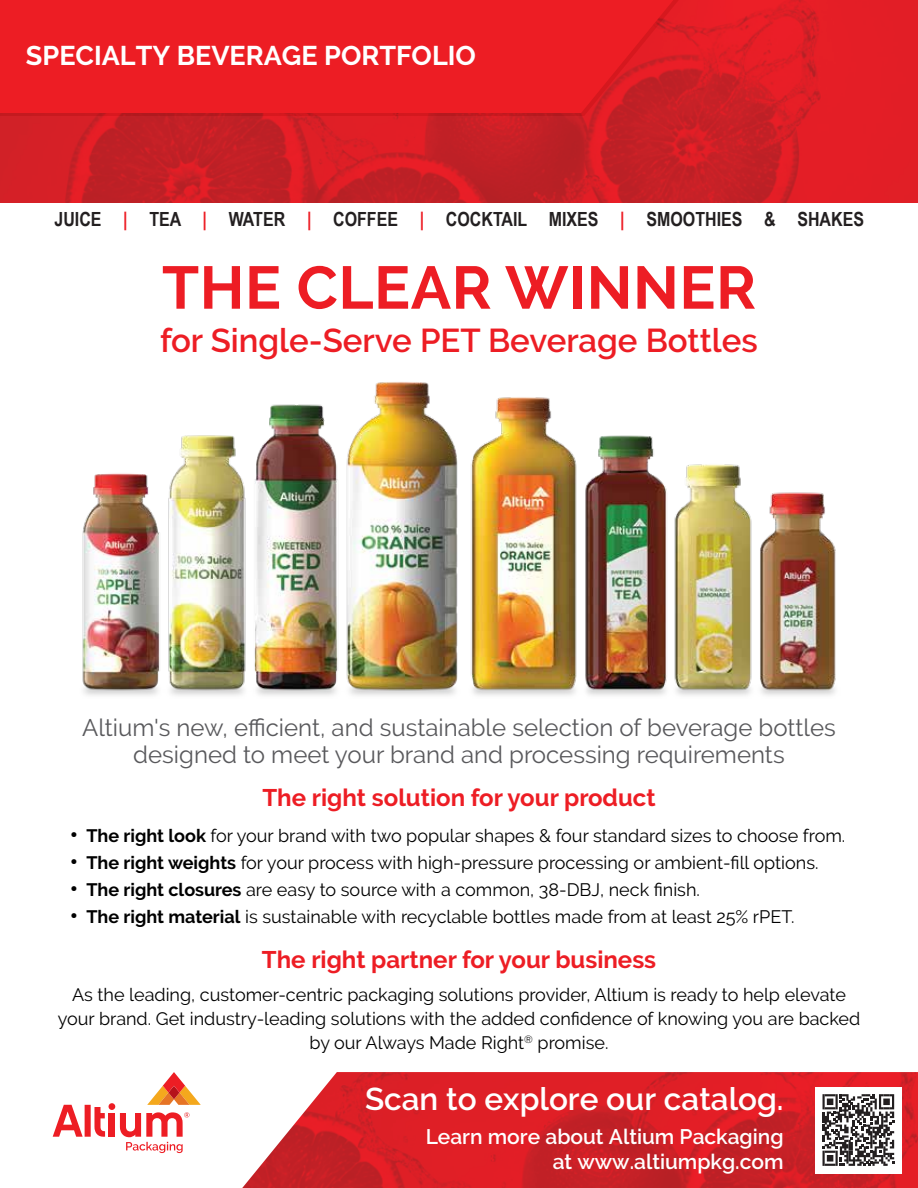
<style>
.page{position:relative;width:918px;height:1188px;background:#fff}
.page>*{position:absolute;margin:0;border:0;box-sizing:border-box;transform-origin:0 0}
.t1{font:700 60px "Raleway";letter-spacing:.01em;color:#ed1d24}
.t2{font:600 33px "Raleway";color:#ed1d24}
.t3{font:600 31.5px "Raleway";color:#fff}
.t4{font:700 27px "Raleway";color:#fff}
.t5{font:24px/27px "Raleway";color:#59595c;text-align:center}
.t6{font:700 24px "Raleway";color:#ed1d24}
.t7{font:600 21px/25.2px "Raleway";color:#fff;text-align:right}
.t8{font:700 19.5px "Arial Narrow";color:#231f20}
.t9{font:18px/24px "Raleway";color:#010101;text-align:center}
.s1{color:#ed1d24}
.s2{font-weight:900;font-size:21px}
.s3{font-weight:700}
</style>
<div class="page">
<img style="left:0;top:0;width:918px;height:202px">
<img style="left:242px;top:1072px;width:676px;height:116px">
<svg style="left:0;top:0;width:690px;height:116px;background:#cc1c22"></svg>
<div style="left:0;top:0;width:673px;height:113px;background:#ed1d24"></div>
<div style="left:815px;top:1087px;width:87px;height:86px;background:#fff"></div>
<svg style="left:823px;top:1094px;width:71px;height:72px"></svg>
<svg style="left:53px;top:1105px;width:30px;height:32px"></svg>
<div style="left:85px;top:1105px;width:6px;height:32px;background:#ed1d24"></div>
<svg style="left:94px;top:1107px;width:11px;height:30px"></svg>
<div style="left:109px;top:1113px;width:6px;height:24px;background:#ed1d24"></div>
<div style="left:109px;top:1103px;width:6px;height:7px;background:#ed1d24;border-radius:50%"></div>
<svg style="left:147px;top:1072px;width:54px;height:33px"></svg>
<svg style="left:120px;top:1112px;width:70px;height:41px"></svg>
<img style="left:82px;top:382px;width:754px;height:314px">
<h3 class="t4" style="left:26px;top:40px;width:451px">SPECIALTY BEVERAGE PORTFOLIO</h3>
<p class="t8" style="left:54px;top:205px;width:811px">JUICE <span class="s1">|</span> TEA <span class="s1">|</span> WATER <span class="s1">|</span> COFFEE <span class="s1">|</span> COCKTAIL MIXES <span class="s1">|</span> SMOOTHIES &amp; SHAKES</p>
<h1 class="t1" style="left:162px;top:253px;width:596px">THE CLEAR WINNER</h1>
<h2 class="t2" style="left:160px;top:322px;width:599px">for Single-Serve PET Beverage Bottles</h2>
<h3 class="t5" style="left:82px;top:714px;width:755px">Altium's new, efficient, and sustainable selection of beverage bottles designed to meet your brand and processing requirements</h3>
<h3 class="t6" style="left:262px;top:784px;width:395px">The right solution for your product</h3>
<p class="t9" style="left:70px;top:824px;width:777px"><span class="s2">•</span> <span class="s3">The right look</span> for your brand with two popular shapes &amp; four standard sizes to choose from.</p>
<p class="t9" style="left:70px;top:851px;width:750px"><span class="s2">•</span> <span class="s3">The right weights</span> for your process with high-pressure processing or ambient-fill options.</p>
<p class="t9" style="left:70px;top:878px;width:631px"><span class="s2">•</span> <span class="s3">The right closures</span> are easy to source with a common, 38-DBJ, neck finish.</p>
<p class="t9" style="left:70px;top:905px;width:726px"><span class="s2">•</span> <span class="s3">The right material</span> is sustainable with recyclable bottles made from at least 25% rPET.</p>
<h3 class="t6" style="left:262px;top:946px;width:396px">The right partner for your business</h3>
<p class="t9" style="left:58px;top:983px;width:804px">As the leading, customer-centric packaging solutions provider, Altium is ready to help elevate your brand. Get industry-leading solutions with the added confidence of knowing you are backed by our Always Made Right<sup>®</sup> promise.</p>
<h3 class="t3" style="left:365px;top:1081px;width:420px">Scan to explore our catalog.</h3>
<p class="t7" style="left:426px;top:1124px;width:359px">Learn more about Altium Packaging at www.altiumpkg.com</p>
</div>
